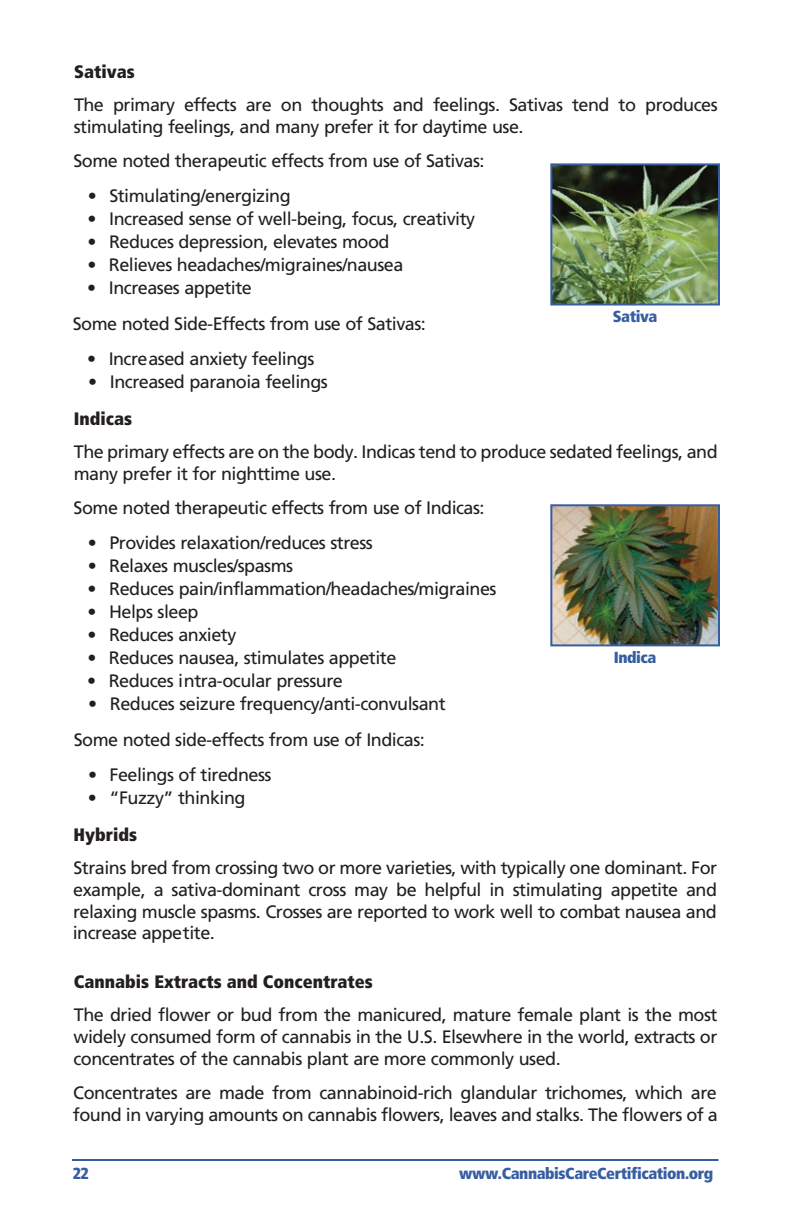
<style>
.page{position:relative;width:792px;height:1224px;background:#fff}
.page>*{position:absolute;margin:0;border:0;box-sizing:border-box;transform-origin:0 0}
.t1{font:18px/21.6px "Frutiger LT Pro";letter-spacing:-.03em;color:#231f20}
.t2{font:900 condensed 18px "Frutiger LT Pro";color:#231f20}
.t3{font:900 condensed 16px "Frutiger LT Pro";letter-spacing:-.025em;color:#385ea2}
</style>
<div class="page">
<hr style="left:72px;top:1159px;width:647px;height:2px;background:#385ea2">
<img style="left:553px;top:507px;width:164px;height:136px">
<div style="left:550px;top:504px;width:170px;height:142px;border:2px solid #385ea2"></div>
<img style="left:553px;top:166px;width:164px;height:137px">
<div style="left:550px;top:163px;width:170px;height:143px;border:2px solid #385ea2"></div>
<p class="t2" style="left:74px;top:65px;width:62px">Sativas</p>
<p class="t1" style="left:74px;top:96px;width:646px">The primary effects are on thoughts and feelings. Sativas tend to produces stimulating feelings, and many prefer it for daytime use.</p>
<p class="t1" style="left:73px;top:152px;width:413px">Some noted therapeutic effects from use of Sativas:</p>
<p class="t1" style="left:88px;top:186px;width:205px">• Stimulating/energizing</p>
<p class="t1" style="left:88px;top:209px;width:389px">• Increased sense of well-being, focus, creativity</p>
<p class="t1" style="left:88px;top:232px;width:304px">• Reduces depression, elevates mood</p>
<p class="t1" style="left:87px;top:255px;width:318px">• Relieves headaches/migraines/nausea</p>
<p class="t1" style="left:73px;top:271px;width:355px;line-height:36px;text-indent:14px">• Increases appetite<br>Some noted Side-Effects from use of Sativas:</p>
<p class="t1" style="left:87px;top:349px;width:229px">• Increased anxiety feelings</p>
<p class="t1" style="left:88px;top:372px;width:241px">• Increased paranoia feelings</p>
<p class="t2" style="left:74px;top:412px;width:60px">Indicas</p>
<p class="t1" style="left:74px;top:443px;width:646px">The primary effects are on the body. Indicas tend to produce sedated feelings, and many prefer it for nighttime use.</p>
<p class="t1" style="left:74px;top:499px;width:413px">Some noted therapeutic effects from use of Indicas:</p>
<p class="t1" style="left:88px;top:533px;width:287px">• Provides relaxation/reduces stress</p>
<p class="t1" style="left:88px;top:556px;width:207px">• Relaxes muscles/spasms</p>
<p class="t1" style="left:88px;top:579px;width:411px">• Reduces pain/inflammation/headaches/migraines</p>
<p class="t1" style="left:87px;top:603px;width:113px">• Helps sleep</p>
<p class="t1" style="left:87px;top:626px;width:151px">• Reduces anxiety</p>
<p class="t1" style="left:87px;top:649px;width:311px">• Reduces nausea, stimulates appetite</p>
<p class="t1" style="left:87px;top:672px;width:257px">• Reduces intra-ocular pressure</p>
<p class="t1" style="left:74px;top:687px;width:374px;line-height:36px;text-indent:15px">• Reduces seizure frequency/anti-convulsant<br>Some noted side-effects from use of Indicas:</p>
<p class="t1" style="left:88px;top:765px;width:185px">• Feelings of tiredness</p>
<p class="t1" style="left:88px;top:788px;width:159px">• “Fuzzy” thinking</p>
<p class="t2" style="left:73px;top:828px;width:65px">Hybrids</p>
<p class="t1" style="left:73px;top:859px;width:646px;text-align:justify">Strains bred from crossing two or more varieties, with typically one dominant. For example, a sativa-dominant cross may be helpful in stimulating appetite and relaxing muscle spasms. Crosses are reported to work well to combat nausea and increase appetite.</p>
<p class="t2" style="left:74px;top:975px;width:301px">Cannabis Extracts and Concentrates</p>
<p class="t1" style="left:73px;top:1006px;width:646px;text-align:justify">The dried flower or bud from the manicured, mature female plant is the most widely consumed form of cannabis in the U.S. Elsewhere in the world, extracts or concentrates of the cannabis plant are more commonly used.</p>
<p class="t1" style="left:73px;top:1083px;width:646px">Concentrates are made from cannabinoid-rich glandular trichomes, which are found in varying amounts on cannabis flowers, leaves and stalks. The flowers of a</p>
<p class="t3" style="left:613px;top:310px;width:46px">Sativa</p>
<p class="t3" style="left:614px;top:651px;width:44px">Indica</p>
<p class="t3" style="left:73px;top:1167px;width:18px">22</p>
<p class="t3" style="left:459px;top:1167px;width:256px">www.CannabisCareCertification.org</p>
</div>
